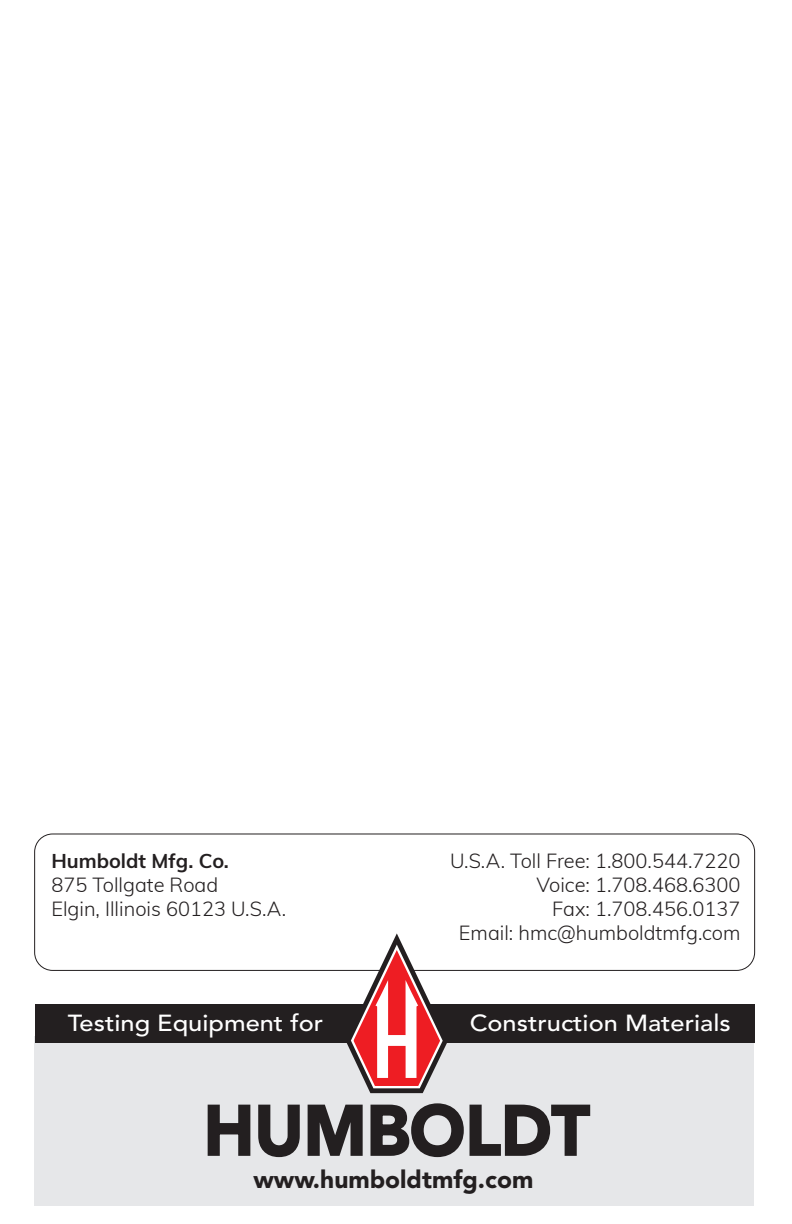
<style>
.page{position:relative;width:792px;height:1224px;background:#fff}
.page>*{position:absolute;margin:0;border:0;box-sizing:border-box;transform-origin:0 0}
.t1{font:900 69.8px "Avenir";color:#231f20;scale:.95 1}
.t2{font:900 24.6px "Avenir";color:#231f20}
.t3{font:500 23.2px "Avenir";color:#fff;scale:1.1 1}
.t4{font:300 20px/24px "Muli";color:#231f20}
.t5{font:700 20px "Muli";color:#231f20}
</style>
<div class="page">
<div style="left:34px;top:833px;width:721px;height:138px;border:1px solid #231f20;border-radius:18px"></div>
<div style="left:35px;top:1036px;width:719px;height:170px;background:#e6e7e9"></div>
<div style="left:35px;top:1004px;width:720px;height:39px;background:#231f20"></div>
<svg style="left:207px;top:1104px;width:44px;height:52px"></svg>
<svg style="left:258px;top:1104px;width:42px;height:54px"></svg>
<svg style="left:307px;top:933px;width:284px;height:225px"></svg>
<p class="t5" style="left:51px;top:846px;width:179px">Humboldt Mfg. Co.</p>
<p class="t4" style="left:51px;top:872px;width:236px">875 Tollgate Road<br>Elgin, Illinois 60123 U.S.A.</p>
<p class="t4" style="left:450px;top:848px;width:292px;text-align:right">U.S.A. Toll Free: 1.800.544.7220<br>Voice: 1.708.468.6300<br>Fax: 1.708.456.0137<br>Email: hmc@humboldtmfg.com</p>
<p class="t3" style="left:68px;top:1010px;width:234px">Testing Equipment for</p>
<p class="t3" style="left:470px;top:1010px;width:239px">Construction Materials</p>
<h1 class="t1" style="left:204px;top:1088px;width:408px">HUMBOLDT</h1>
<p class="t2" style="left:253px;top:1164px;width:281px">www.humboldtmfg.com</p>
</div>
